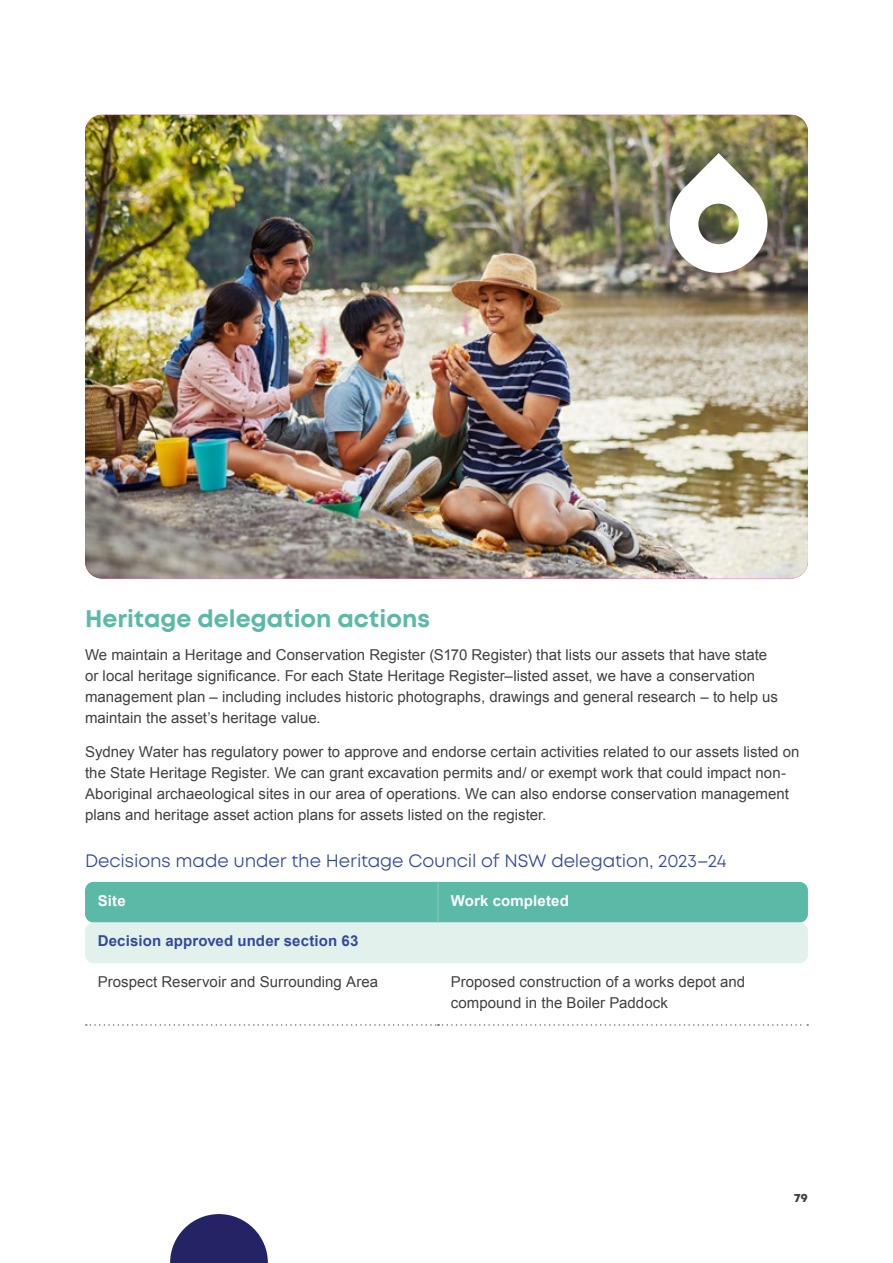
<style>
.page{position:relative;width:893px;height:1263px;background:#fff}
.page>*{position:absolute;margin:0;border:0;box-sizing:border-box;transform-origin:0 0}
.t1{font:700 24px "Mont";color:#5abaa7}
.t2{font:18px "Mont";letter-spacing:-.01em;color:#32499e}
.Body{font:15px/21px "Arial";letter-spacing:.005em;color:#414042}
.Body-2{font:700 15px "Arial";letter-spacing:.01em;color:#32499e}
.Body-3{font:700 15px "Arial";letter-spacing:.01em;color:#fff}
.t3{font:800 12px "Mont";color:#414042}
</style>
<div class="page">
<img style="left:85px;top:115px;width:723px;height:463px">
<div style="left:85px;top:882px;width:723px;height:40px;background:#5abaa7;border-radius:9px"></div>
<div style="left:85px;top:922px;width:723px;height:41px;background:#e3f1ed;border-radius:9px"></div>
<svg style="left:86px;top:1024px;width:722px;height:2px"></svg>
<hr style="left:438px;top:882px;width:1px;height:40px;background:#8dcbbd">
<svg style="left:670px;top:153px;width:97px;height:120px"></svg>
<svg style="left:170px;top:1214px;width:98px;height:49px"></svg>
<h4 class="t1" style="left:85px;top:602px;width:346px">Heritage delegation actions</h4>
<p class="Body" style="left:85px;top:645px;width:694px">We maintain a Heritage and Conservation Register (S170 Register) that lists our assets that have state or local heritage significance. For each State Heritage Register–listed asset, we have a conservation management plan – including includes historic photographs, drawings and general research – to help us maintain the asset’s heritage value.</p>
<p class="Body" style="left:85px;top:741px;width:716px">Sydney Water has regulatory power to approve and endorse certain activities related to our assets listed on the State Heritage Register. We can grant excavation permits and/ or exempt work that could impact non-Aboriginal archaeological sites in our area of operations. We can also endorse conservation management plans and heritage asset action plans for assets listed on the register.</p>
<h5 class="t2" style="left:85px;top:849px;width:643px">Decisions made under the Heritage Council of NSW delegation, 2023–24</h5>
<p class="Body-3" style="left:98px;top:890px;width:30px">Site</p>
<p class="Body-3" style="left:451px;top:890px;width:120px">Work completed</p>
<p class="Body-2" style="left:98px;top:931px;width:262px">Decision approved under section 63</p>
<p class="Body" style="left:98px;top:971px;width:282px">Prospect Reservoir and Surrounding Area</p>
<p class="Body" style="left:451px;top:971px;width:296px">Proposed construction of a works depot and compound in the Boiler Paddock</p>
<p class="t3" style="left:794px;top:1189px;width:15px">79</p>
</div>
